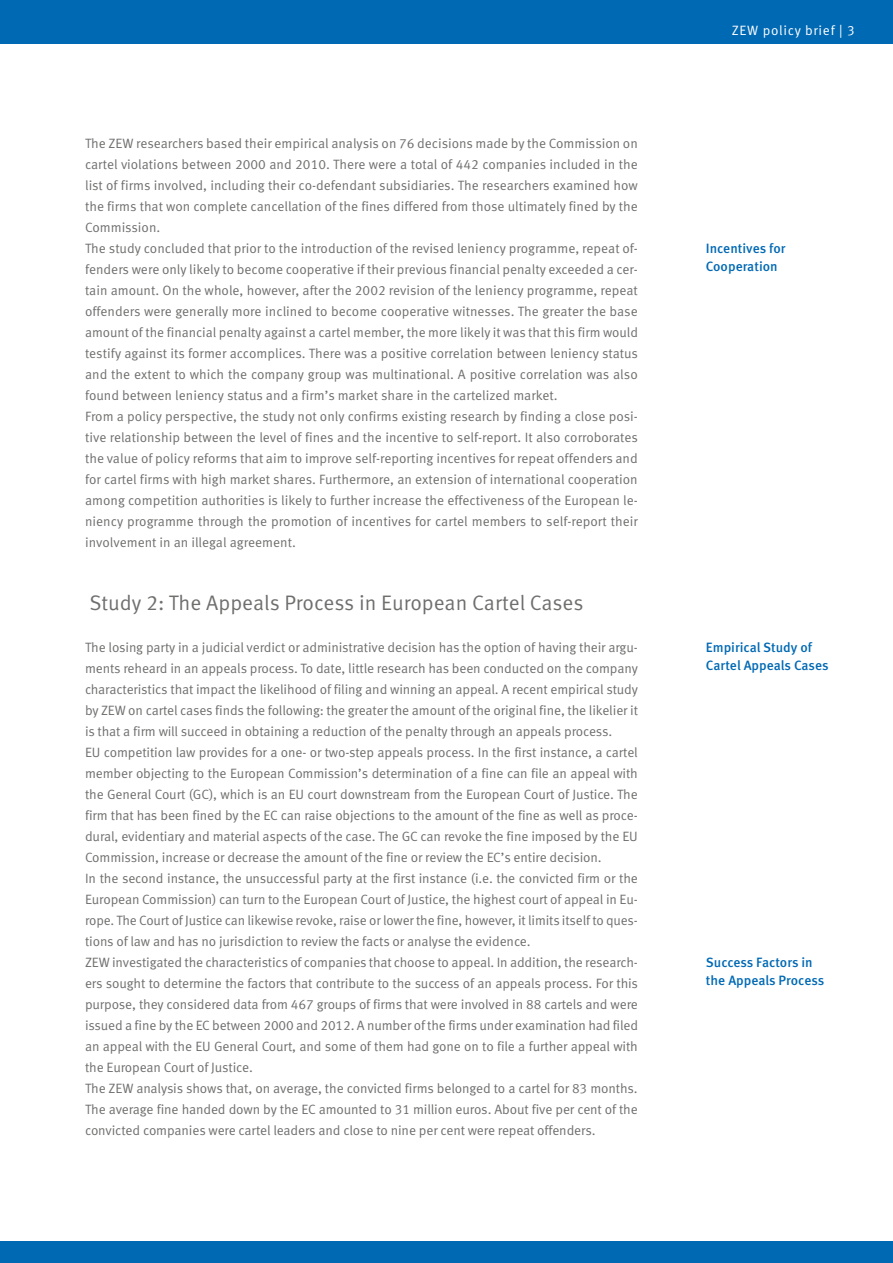
<style>
.page{position:relative;width:893px;height:1263px;background:#fff}
.page>*{position:absolute;margin:0;border:0;box-sizing:border-box;transform-origin:0 0}
.Subline{font:21px "Meta Pro";color:#6f6f6e}
.Fließtext{font:13.5px/21px "Meta Pro";letter-spacing:-.01em;color:#6f6f6e;text-align:justify}
.Marginalie{font:500 13.5px/18px "Meta Pro";color:#0069b4}
.t1{font:13.5px "Meta Pro";letter-spacing:.05em;color:#fff}
</style>
<div class="page">
<div style="left:0;top:1242px;width:893px;height:21px;background:#0069b4"></div>
<div style="left:0;top:0;width:893px;height:43px;background:#0069b4"></div>
<p class="Fließtext" style="left:85px;top:133px;width:554px">The ZEW researchers based their empirical analysis on 76 decisions made by the Commission on cartel violations between 2000 and 2010. There were a total of 442 companies included in the list of firms involved, including their co-defendant subsidiaries. The researchers examined how the firms that won complete cancellation of the fines differed from those ultimately fined by the Commission.</p>
<p class="Fließtext" style="left:85px;top:238px;width:555px">The study concluded that prior to the introduction of the revised leniency programme, repeat of&shy;fenders were only likely to become cooperative if their previous financial penalty exceeded a cer&shy;tain amount. On the whole, however, after the 2002 revision of the leniency programme, repeat offenders were generally more inclined to become cooperative witnesses. The greater the base amount of the financial penalty against a cartel member, the more likely it was that this firm would testify against its former accomplices. There was a positive correlation between leniency status and the extent to which the company group was multinational. A positive correlation was also found between leniency status and a firm’s market share in the cartelized market.</p>
<p class="Fließtext" style="left:85px;top:406px;width:554px">From a policy perspective, the study not only confirms existing research by finding a close posi&shy;tive relationship between the level of fines and the incentive to self-report. It also corroborates the value of policy reforms that aim to improve self-reporting incentives for repeat offenders and for cartel firms with high market shares. Furthermore, an extension of international cooperation among competition authorities is likely to further increase the effectiveness of the European le&shy;niency programme through the promotion of incentives for cartel members to self-report their involvement in an illegal agreement.</p>
<p class="Subline" style="left:89px;top:589px;width:495px">Study 2: The Appeals Process in European Cartel Cases</p>
<p class="Fließtext" style="left:85px;top:637px;width:554px">The losing party in a judicial verdict or administrative decision has the option of having their argu&shy;ments reheard in an appeals process. To date, little research has been conducted on the company characteristics that impact the likelihood of filing and winning an appeal. A recent empirical study by ZEW on cartel cases finds the following: the greater the amount of the original fine, the likelier it is that a firm will succeed in obtaining a reduction of the penalty through an appeals process.</p>
<p class="Fließtext" style="left:85px;top:742px;width:554px">EU competition law provides for a one- or two-step appeals process. In the first instance, a cartel member objecting to the European Commission’s determination of a fine can file an appeal with the General Court (GC), which is an EU court downstream from the European Court of Justice. The firm that has been fined by the EC can raise objections to the amount of the fine as well as proce&shy;dural, evidentiary and material aspects of the case. The GC can revoke the fine imposed by the EU Commission, increase or decrease the amount of the fine or review the EC’s entire decision.</p>
<p class="Fließtext" style="left:85px;top:868px;width:554px">In the second instance, the unsuccessful party at the first instance (i.e. the convicted firm or the European Commission) can turn to the European Court of Justice, the highest court of appeal in Eu&shy;rope. The Court of Justice can likewise revoke, raise or lower the fine, however, it limits itself to ques&shy;tions of law and has no jurisdiction to review the facts or analyse the evidence.</p>
<p class="Fließtext" style="left:85px;top:952px;width:554px">ZEW investigated the characteristics of companies that choose to appeal. In addition, the research&shy;ers sought to determine the factors that contribute to the success of an appeals process. For this purpose, they considered data from 467 groups of firms that were involved in 88 cartels and were issued a fine by the EC between 2000 and 2012. A number of the firms under examination had filed an appeal with the EU General Court, and some of them had gone on to file a further appeal with the European Court of Justice.</p>
<p class="Fließtext" style="left:85px;top:1078px;width:554px">The ZEW analysis shows that, on average, the convicted firms belonged to a cartel for 83 months.<br>The average fine handed down by the EC amounted to 31 million euros. About five per cent of the convicted companies were cartel leaders and close to nine per cent were repeat offenders.</p>
<p class="t1" style="left:739px;top:21px;width:117px">ZEWpolicybrief | 3</p>
<p class="t1" style="left:732px;top:21px;width:70px">ZEW policy</p>
<p class="Marginalie" style="left:706px;top:240px;width:81px">Incentives for<br>Cooperation</p>
<p class="Marginalie" style="left:706px;top:639px;width:124px">Empirical Study of<br>Cartel Appeals Cases</p>
<p class="Marginalie" style="left:706px;top:954px;width:120px">Success Factors in the Appeals Process</p>
</div>
